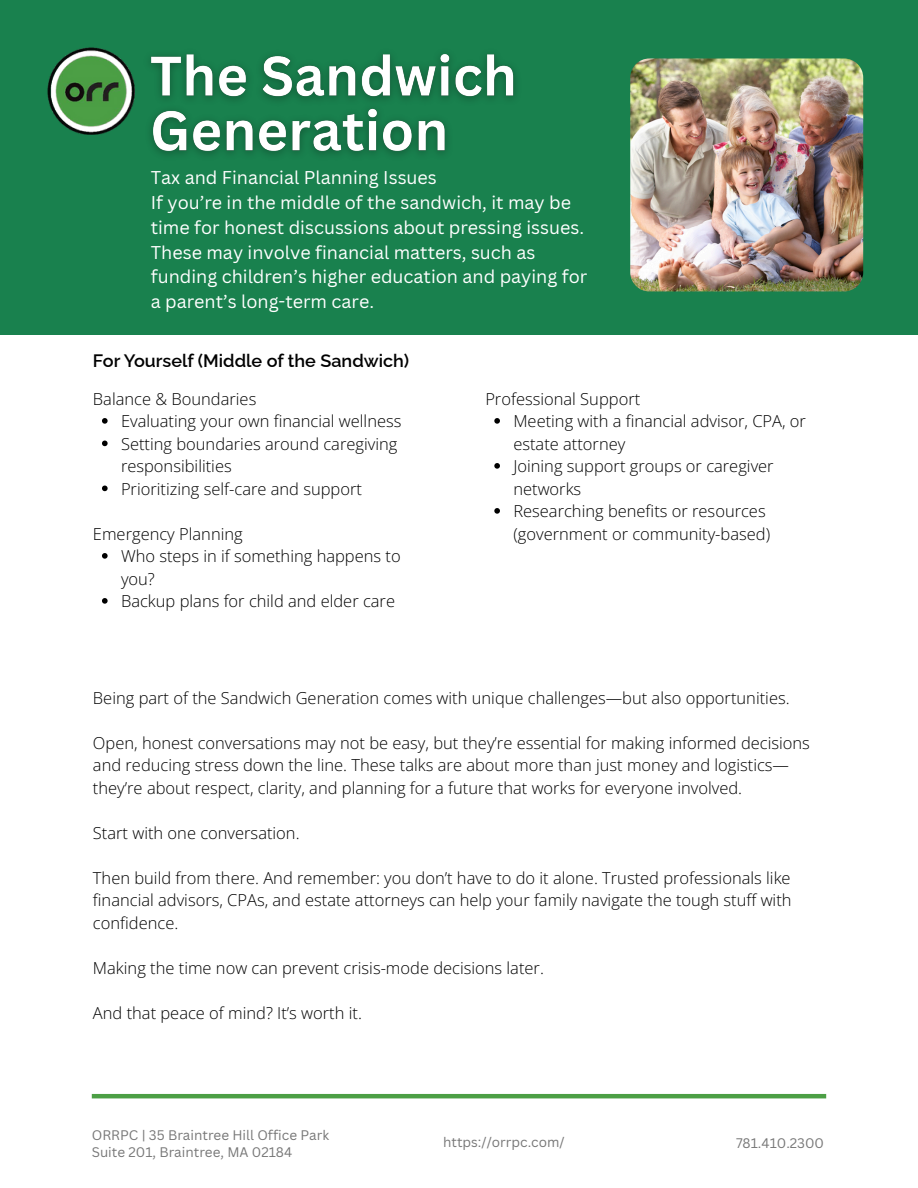
<style>
.page{position:relative;width:918px;height:1188px;background:#fff}
.page>*{position:absolute;margin:0;border:0;box-sizing:border-box;transform-origin:0 0}
.t1{font:18px/24.8px "Canva Sans";color:#fff}
.t2{font:600 18px "Raleway";color:#000}
.t3{font:300 16.5px/22.5px "Open Sans";color:#000}
.t4{font:13.5px "Canva Sans";color:#777}
</style>
<div class="page">
<div style="left:0;top:0;width:918px;height:334px;background:#19814e"></div>
<img style="left:630px;top:58px;width:233px;height:233px">
<img style="left:47px;top:47px;width:88px;height:88px">
<img style="left:150px;top:54px;width:366px;height:101px">
<svg style="left:102px;top:418px;width:6px;height:6px"></svg>
<svg style="left:102px;top:441px;width:6px;height:5px"></svg>
<svg style="left:102px;top:486px;width:6px;height:5px"></svg>
<svg style="left:102px;top:553px;width:6px;height:6px"></svg>
<svg style="left:102px;top:598px;width:6px;height:6px"></svg>
<svg style="left:494px;top:418px;width:6px;height:6px"></svg>
<svg style="left:494px;top:463px;width:6px;height:6px"></svg>
<svg style="left:494px;top:508px;width:6px;height:6px"></svg>
<hr style="left:92px;top:1094px;width:734px;height:4px;background:#4c9f45">
<p class="t1" style="left:151px;top:165px;width:438px">Tax and Financial Planning Issues<br>If you’re in the middle of the sandwich, it may be time for honest discussions about pressing issues.<br>These may involve financial matters, such as funding children’s higher education and paying for a parent’s long-term care.</p>
<p class="t2" style="left:93px;top:350px;width:318px">For Yourself (Middle of the Sandwich)</p>
<p class="t3" style="left:93px;top:387px;width:165px">Balance &amp; Boundaries</p>
<p class="t3" style="left:121px;top:409px;width:282px">Evaluating your own financial wellness</p>
<h3 class="t3" style="left:121px;top:432px;width:278px">Setting boundaries around caregiving responsibilities</h3>
<p class="t3" style="left:121px;top:477px;width:243px">Prioritizing self-care and support</p>
<p class="t3" style="left:93px;top:522px;width:151px">Emergency Planning</p>
<h3 class="t3" style="left:121px;top:544px;width:281px">Who steps in if something happens to you?</h3>
<p class="t3" style="left:121px;top:589px;width:276px">Backup plans for child and elder care</p>
<p class="t3" style="left:485px;top:387px;width:156px">Professional Support</p>
<p class="t3" style="left:513px;top:409px;width:294px">Meeting with a financial advisor, CPA, or estate attorney</p>
<h3 class="t3" style="left:513px;top:454px;width:262px">Joining support groups or caregiver networks</h3>
<h3 class="t3" style="left:513px;top:499px;width:258px">Researching benefits or resources (government or community-based)</h3>
<h3 class="t3" style="left:93px;top:686px;width:698px">Being part of the Sandwich Generation comes with unique challenges—but also opportunities.</h3>
<h3 class="t3" style="left:93px;top:731px;width:718px">Open, honest conversations may not be easy, but they’re essential for making informed decisions and reducing stress down the line. These talks are about more than just money and logistics— they’re about respect, clarity, and planning for a future that works for everyone involved.</h3>
<h3 class="t3" style="left:93px;top:821px;width:208px">Start with one conversation.</h3>
<h3 class="t3" style="left:93px;top:866px;width:700px;text-align:justify">Then build from there. And remember: you don’t have to do it alone. Trusted professionals like financial advisors, CPAs, and estate attorneys can help your family navigate the tough stuff with confidence.</h3>
<p class="t3" style="left:93px;top:956px;width:452px">Making the time now can prevent crisis-mode decisions later.</p>
<p class="t3" style="left:93px;top:1001px;width:270px">And that peace of mind? It’s worth it.</p>
<h3 class="t4" style="left:92px;top:1125px;width:239px">ORRPC | 35 Braintree Hill Office Park</h3>
<p class="t4" style="left:92px;top:1142px;width:202px">Suite 201, Braintree, MA 02184</p>
<h2 class="t4" style="left:443px;top:1133px;width:123px">https://orrpc.com/</h2>
<h3 class="t4" style="left:736px;top:1133px;width:90px">781.410.2300</h3>
</div>
